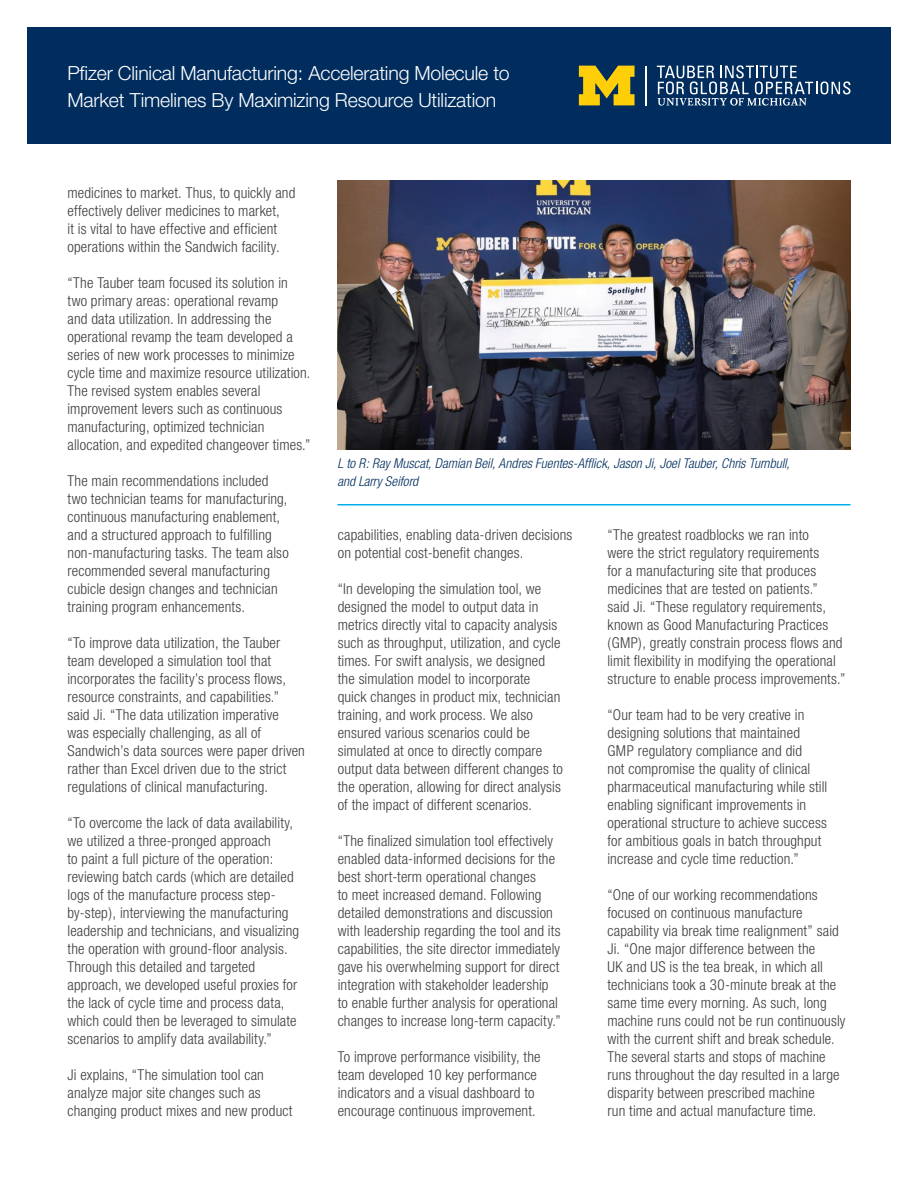
<style>
.page{position:relative;width:918px;height:1188px;background:#fff}
.page>*{position:absolute;margin:0;border:0;box-sizing:border-box;transform-origin:0 0}
.White_Paper_Headline{font:300 19.5px/27px "Helvetica Neue";letter-spacing:-.01em;color:#fff}
.White_Paper_Para{font:300 condensed 15px/18px "Helvetica Neue";letter-spacing:.01em;color:#3e3e3f}
.White_Paper_Para-2{font:italic 300 condensed 13.5px/18px "Helvetica Neue";letter-spacing:.005em;color:#002d5e}
</style>
<div class="page">
<div style="left:27px;top:27px;width:864px;height:117px;background:#002d5e"></div>
<svg style="left:579px;top:66px;width:56px;height:39px"></svg>
<svg style="left:657px;top:65px;width:193px;height:41px"></svg>
<hr style="left:646px;top:66px;width:1px;height:39px;background:#fff">
<img style="left:338px;top:180px;width:512px;height:270px">
<hr style="left:338px;top:504px;width:512px;height:2px;background:#00aeef">
<p class="White_Paper_Headline" style="left:68px;top:59px;width:444px">Pfizer Clinical Manufacturing: Accelerating Molecule to<br>Market Timelines By Maximizing Resource Utilization</p>
<p class="White_Paper_Para" style="left:68px;top:184px;width:229px">medicines to market. Thus, to quickly and effectively deliver medicines to market,<br>it is vital to have effective and efficient operations within the Sandwich facility.</p>
<p class="White_Paper_Para" style="left:68px;top:274px;width:245px">“The Tauber team focused its solution in two primary areas: operational revamp<br>and data utilization. In addressing the operational revamp the team developed a series of new work processes to minimize cycle time and maximize resource utilization.<br>The revised system enables several improvement levers such as continuous manufacturing, optimized technician allocation, and expedited changeover times.”</p>
<p class="White_Paper_Para" style="left:68px;top:472px;width:223px">The main recommendations included two technician teams for manufacturing, continuous manufacturing enablement, and a structured approach to fulfilling non-manufacturing tasks. The team also recommended several manufacturing cubicle design changes and technician training program enhancements.</p>
<p class="White_Paper_Para" style="left:68px;top:634px;width:239px">“To improve data utilization, the Tauber team developed a simulation tool that incorporates the facility’s process flows, resource constraints, and capabilities.” said Ji. “The data utilization imperative<br>was especially challenging, as all of Sandwich’s data sources were paper driven rather than Excel driven due to the strict regulations of clinical manufacturing.</p>
<p class="White_Paper_Para" style="left:68px;top:814px;width:233px">“To overcome the lack of data availability, we utilized a three-pronged approach<br>to paint a full picture of the operation: reviewing batch cards (which are detailed logs of the manufacture process step&shy;by-step), interviewing the manufacturing leadership and technicians, and visualizing the operation with ground-floor analysis.<br>Through this detailed and targeted approach, we developed useful proxies for the lack of cycle time and process data, which could then be leveraged to simulate scenarios to amplify data availability.”</p>
<p class="White_Paper_Para" style="left:68px;top:1066px;width:227px">Ji explains, “The simulation tool can analyze major site changes such as changing product mixes and new product</p>
<p class="White_Paper_Para-2" style="left:337px;top:454px;width:454px">L to R: Ray Muscat, Damian Beil, Andres Fuentes-Afflick, Jason Ji, Joel Tauber, Chris Turnbull, and Larry Seiford</p>
<p class="White_Paper_Para" style="left:338px;top:526px;width:236px">capabilities, enabling data-driven decisions on potential cost-benefit changes.</p>
<p class="White_Paper_Para" style="left:338px;top:580px;width:227px">“In developing the simulation tool, we designed the model to output data in metrics directly vital to capacity analysis such as throughput, utilization, and cycle times. For swift analysis, we designed the simulation model to incorporate<br>quick changes in product mix, technician training, and work process. We also ensured various scenarios could be simulated at once to directly compare output data between different changes to the operation, allowing for direct analysis of the impact of different scenarios.</p>
<p class="White_Paper_Para" style="left:338px;top:832px;width:224px">“The finalized simulation tool effectively enabled data-informed decisions for the best short-term operational changes<br>to meet increased demand. Following detailed demonstrations and discussion with leadership regarding the tool and its capabilities, the site director immediately gave his overwhelming support for direct integration with stakeholder leadership to enable further analysis for operational changes to increase long-term capacity.”</p>
<p class="White_Paper_Para" style="left:338px;top:1048px;width:204px">To improve performance visibility, the team developed 10 key performance indicators and a visual dashboard to encourage continuous improvement.</p>
<p class="White_Paper_Para" style="left:608px;top:526px;width:239px">“The greatest roadblocks we ran into<br>were the strict regulatory requirements<br>for a manufacturing site that produces medicines that are tested on patients.”<br>said Ji. “These regulatory requirements, known as Good Manufacturing Practices (GMP), greatly constrain process flows and limit flexibility in modifying the operational structure to enable process improvements.”</p>
<p class="White_Paper_Para" style="left:608px;top:706px;width:221px">“Our team had to be very creative in designing solutions that maintained GMP regulatory compliance and did<br>not compromise the quality of clinical pharmaceutical manufacturing while still enabling significant improvements in operational structure to achieve success for ambitious goals in batch throughput increase and cycle time reduction.”</p>
<p class="White_Paper_Para" style="left:608px;top:886px;width:240px">“One of our working recommendations focused on continuous manufacture capability via break time realignment” said Ji. “One major difference between the<br>UK and US is the tea break, in which all technicians took a 30-minute break at the same time every morning. As such, long machine runs could not be run continuously with the current shift and break schedule.<br>The several starts and stops of machine runs throughout the day resulted in a large disparity between prescribed machine<br>run time and actual manufacture time.</p>
</div>
